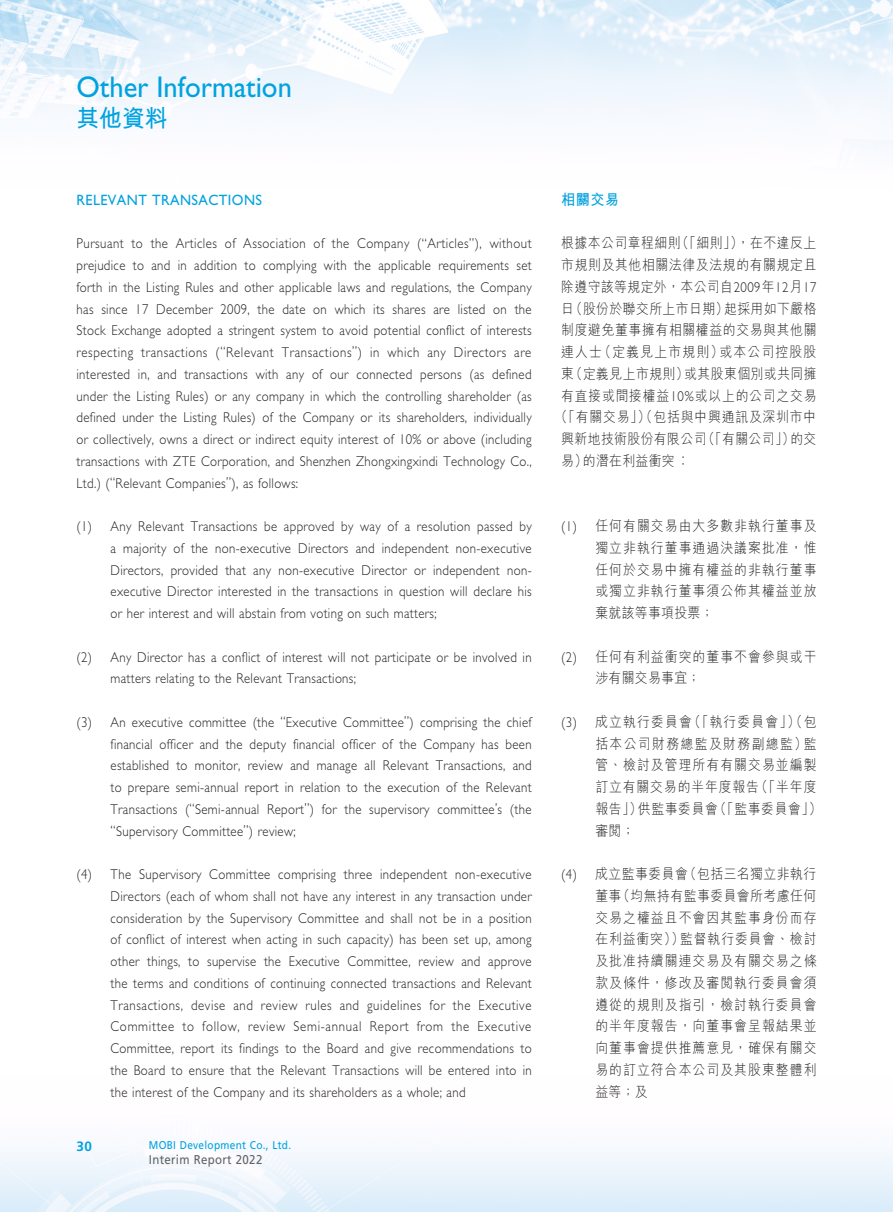
<style>
.page{position:relative;width:893px;height:1212px;background:#fff}
.page>*{position:absolute;margin:0;border:0;box-sizing:border-box;transform-origin:0 0}
.t1{font:30px "Gill Sans Std";color:#00a2df;scale:.95 1}
.t2{font:700 24px "M Hei HK";color:#00a2df;scale:.95 1}
.t3{font:15px "Gill Sans Std";letter-spacing:.03em;color:#00a2df;scale:.95 1}
.t4{font:700 15px "M Hei HK";color:#00a2df;scale:.95 1}
.t5{font:300 14.25px/21.8px "Gill Sans Std";letter-spacing:.03em;color:#231f20;text-align:justify;scale:.9 1}
.t6{font:300 14.25px/21.8px "M Hei HK";letter-spacing:.065em;color:#231f20;text-align:justify;scale:.9 1}
.t7{font:300 14.25px/21.8px "M Hei HK";letter-spacing:.085em;color:#231f20;scale:.9 1}
.t8{font:300 14.25px "M Hei HK";letter-spacing:.03em;color:#231f20;scale:.9 1}
.t9{font:300 14.25px "M Hei HK";letter-spacing:.035em;color:#231f20;scale:.9 1}
.t10{font:300 14.25px "M Hei HK";letter-spacing:.04em;color:#231f20;scale:.9 1}
.t11{font:300 14.25px "M Hei HK";letter-spacing:.09em;color:#231f20;scale:.9 1}
.t12{font:700 13.5px "Frutiger LT Std";color:#00a2df}
.t13{font:12.75px "Frutiger LT Std";letter-spacing:.03em;color:#636366;scale:.9 1}
.t14{font:11.25px "Frutiger LT Std";letter-spacing:.03em;color:#00a2df;scale:.9 1}
.s1{font-family:"Gill Sans Std"}
</style>
<div class="page">
<img style="left:0;top:0;width:893px;height:1212px">
<h1 class="t1" style="left:76px;top:70px;width:228px">Other Information</h1>
<h2 class="t2" style="left:76px;top:101px;width:97px">其他資料</h2>
<p class="t3" style="left:77px;top:191px;width:197px">RELEVANT TRANSACTIONS</p>
<p class="t5" style="left:77px;top:233px;width:507px">Pursuant to the Articles of Association of the Company (“Articles”), without prejudice to and in addition to complying with the applicable requirements set forth in the Listing Rules and other applicable laws and regulations, the Company has since 17 December 2009, the date on which its shares are listed on the Stock Exchange adopted a stringent system to avoid potential conflict of interests respecting transactions (“Relevant Transactions”) in which any Directors are interested in, and transactions with any of our connected persons (as defined under the Listing Rules) or any company in which the controlling shareholder (as defined under the Listing Rules) of the Company or its shareholders, individually or collectively, owns a direct or indirect equity interest of 10% or above (including transactions with ZTE Corporation, and Shenzhen Zhongxingxindi Technology Co., Ltd.) (“Relevant Companies”), as follows:</p>
<p class="t5" style="left:111px;top:515px;width:469px;text-indent:-34px">(1) Any Relevant Transactions be approved by way of a resolution passed by a majority of the non-executive Directors and independent non-executive Directors, provided that any non-executive Director or independent non&shy;executive Director interested in the transactions in question will declare his or her interest and will abstain from voting on such matters;</p>
<p class="t5" style="left:111px;top:646px;width:469px;text-indent:-34px">(2) Any Director has a conflict of interest will not participate or be involved in matters relating to the Relevant Transactions;</p>
<p class="t5" style="left:111px;top:711px;width:469px;text-indent:-34px">(3) An executive committee (the “Executive Committee”) comprising the chief financial officer and the deputy financial officer of the Company has been established to monitor, review and manage all Relevant Transactions, and to prepare semi-annual report in relation to the execution of the Relevant Transactions (“Semi-annual Report”) for the supervisory committee’s (the “Supervisory Committee”) review;</p>
<p class="t5" style="left:111px;top:863px;width:469px;text-indent:-34px">(4) The Supervisory Committee comprising three independent non-executive Directors (each of whom shall not have any interest in any transaction under consideration by the Supervisory Committee and shall not be in a position of conflict of interest when acting in such capacity) has been set up, among other things, to supervise the Executive Committee, review and approve the terms and conditions of continuing connected transactions and Relevant Transactions, devise and review rules and guidelines for the Executive Committee to follow, review Semi-annual Report from the Executive Committee, report its findings to the Board and give recommendations to the Board to ensure that the Relevant Transactions will be entered into in the interest of the Company and its shareholders as a whole; and</p>
<p class="t12" style="left:77px;top:1138px;width:17px">30</p>
<p class="t14" style="left:149px;top:1138px;width:160px">MOBI Development Co., Ltd.</p>
<p class="t13" style="left:149px;top:1152px;width:128px">Interim Report 2022</p>
<p class="t4" style="left:561px;top:188px;width:63px">相關交易</p>
<p class="t10" style="left:561px;top:236px;width:285px">根據本公司章程細則（「細則」），在不違反上</p>
<p class="t6" style="left:561px;top:254px;width:285px">市規則及其他相關法律及法規的有關規定且</p>
<p class="t8" style="left:561px;top:279px;width:285px">除遵守該等規定外，本公司自<span class="s1">2009</span>年<span class="s1">12</span>月<span class="s1">17</span></p>
<p class="t9" style="left:561px;top:301px;width:285px">日（股份於聯交所上市日期）起採用如下嚴格</p>
<p class="t6" style="left:561px;top:319px;width:285px">制度避免董事擁有相關權益的交易與其他關</p>
<p class="t11" style="left:561px;top:344px;width:285px">連人士（定義見上市規則）或本公司控股股</p>
<p class="t9" style="left:561px;top:366px;width:285px">東（定義見上市規則）或其股東個別或共同擁</p>
<p class="t6" style="left:561px;top:384px;width:285px">有直接或間接權益<span class="s1">10%</span>或以上的公司之交易</p>
<p class="t6" style="left:555px;top:406px;width:292px">（「有關交易」）（包括與中興通訊及深圳市中</p>
<p class="t8" style="left:561px;top:431px;width:285px">興新地技術股份有限公司（「有關公司」）的交</p>
<p class="t8" style="left:561px;top:453px;width:144px">易）的潛在利益衝突︰</p>
<p class="t6" style="left:595px;top:515px;width:247px;text-indent:-34px"><span class="s1">(1)</span> 任何有關交易由大多數非執行董事及獨立非執行董事通過決議案批准，惟任何於交易中擁有權益的非執行董事或獨立非執行董事須公佈其權益並放棄就該等事項投票；</p>
<p class="t7" style="left:595px;top:645px;width:247px;text-indent:-34px"><span class="s1">(2)</span> 任何有利益衝突的董事不會參與或干涉有關交易事宜；</p>
<p class="t7" style="left:595px;top:710px;width:253px;text-indent:-34px"><span class="s1">(3)</span> 成立執行委員會（「執行委員會」）（包括本公司財務總監及財務副總監）監管、檢討及管理所有有關交易並編製訂立有關交易的半年度報告（「半年度報告」）供監事委員會（「監事委員會」）審閱；</p>
<p class="t6" style="left:595px;top:863px;width:247px;text-indent:-34px"><span class="s1">(4)</span> 成立監事委員會（包括三名獨立非執行董事（均無持有監事委員會所考慮任何交易之權益且不會因其監事身份而存在利益衝突））監督執行委員會、檢討及批准持續關連交易及有關交易之條款及條件，修改及審閱執行委員會須遵從的規則及指引，檢討執行委員會的半年度報告，向董事會呈報結果並向董事會提供推薦意見，確保有關交易的訂立符合本公司及其股東整體利益等；及</p>
</div>
